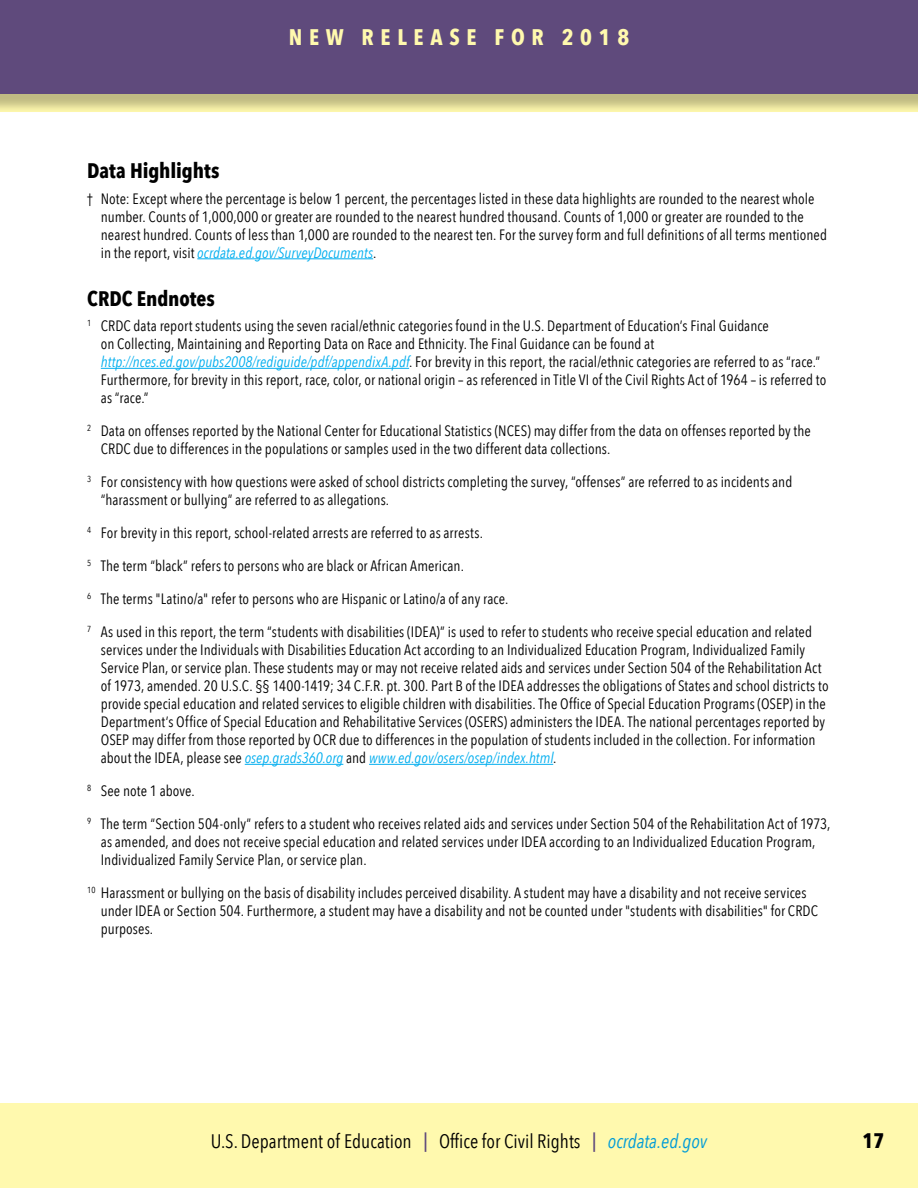
<style>
.page{position:relative;width:918px;height:1188px;background:#fff}
.page>*{position:absolute;margin:0;border:0;box-sizing:border-box;transform-origin:0 0}
.t1{font:700 22.5px "Avenir Next Condensed";letter-spacing:.3em;color:#fff9ae}
.t2{font:700 21px "Avenir Next Condensed";letter-spacing:-.005em;color:#000}
.t3{font:19.5px "Avenir Next Condensed";color:#000}
.t4{font:15px/18px "Avenir Next Condensed";letter-spacing:.005em;color:#000}
.s1{font-style:italic;color:#00aeef}
.s2{font-weight:500;color:#5f4a7c}
.s3{font-style:italic;color:#009cd7}
</style>
<div class="page">
<div style="left:0;top:1103px;width:918px;height:85px;background:#fff9ae"></div>
<div style="left:0;top:0;width:918px;height:113px;background:#000;opacity:.25"></div>
<div style="left:0;top:0;width:918px;height:94px;background:#5f4a7c"></div>
<hr style="left:369px;top:764px;width:184px;height:1px;background:#00aeef">
<hr style="left:245px;top:764px;width:98px;height:1px;background:#00aeef">
<hr style="left:101px;top:368px;width:308px;height:1px;background:#00aeef">
<hr style="left:197px;top:258px;width:176px;height:1px;background:#00aeef">
<h1 class="t1" style="left:289px;top:23px;width:342px">NEW RELEASE FOR 2018</h1>
<h4 class="t2" style="left:87px;top:158px;width:134px">Data Highlights</h4>
<p class="t4" style="left:101px;top:189px;width:728px;text-indent:-13px">† Note: Except where the percentage is below 1 percent, the percentages listed in these data highlights are rounded to the nearest whole number. Counts of 1,000,000 or greater are rounded to the nearest hundred thousand. Counts of 1,000 or greater are rounded to the nearest hundred. Counts of less than 1,000 are rounded to the nearest ten. For the survey form and full definitions of all terms mentioned in the report, visit <span class="s1">ocrdata.ed.gov/SurveyDocuments</span>.</p>
<h4 class="t2" style="left:87px;top:285px;width:129px">CRDC Endnotes</h4>
<p class="t4" style="left:101px;top:316px;width:727px;text-indent:-13px"><sup>1</sup> CRDC data report students using the seven racial/ethnic categories found in the U.S. Department of Education’s Final Guidance<br>on Collecting, Maintaining and Reporting Data on Race and Ethnicity. The Final Guidance can be found at <span class="s1">http://nces.ed.gov/pubs2008/rediguide/pdf/appendixA.pdf</span>. For brevity in this report, the racial/ethnic categories are referred to as “race.” Furthermore, for brevity in this report, race, color, or national origin – as referenced in Title VI of the Civil Rights Act of 1964 – is referred to as “race.”</p>
<p class="t4" style="left:101px;top:421px;width:712px;text-indent:-13px"><sup>2</sup> Data on offenses reported by the National Center for Educational Statistics (NCES) may differ from the data on offenses reported by the<br>CRDC due to differences in the populations or samples used in the two different data collections.</p>
<p class="t4" style="left:101px;top:472px;width:693px;text-indent:-13px"><sup>3</sup> For consistency with how questions were asked of school districts completing the survey, “offenses” are referred to as incidents and “harassment or bullying” are referred to as allegations.</p>
<p class="t4" style="left:87px;top:523px;width:397px"><sup>4</sup> For brevity in this report, school-related arrests are referred to as arrests.</p>
<p class="t4" style="left:87px;top:556px;width:378px"><sup>5</sup> The term “black” refers to persons who are black or African American.</p>
<p class="t4" style="left:87px;top:589px;width:423px"><sup>6</sup> The terms "Latino/a" refer to persons who are Hispanic or Latino/a of any race.</p>
<p class="t4" style="left:101px;top:622px;width:729px;text-indent:-13px"><sup>7</sup> As used in this report, the term “students with disabilities (IDEA)” is used to refer to students who receive special education and related services under the Individuals with Disabilities Education Act according to an Individualized Education Program, Individualized Family Service Plan, or service plan. These students may or may not receive related aids and services under Section 504 of the Rehabilitation Act of 1973, amended. 20 U.S.C. §§ 1400-1419; 34 C.F.R. pt. 300. Part B of the IDEA addresses the obligations of States and school districts to provide special education and related services to eligible children with disabilities. The Office of Special Education Programs (OSEP) in the Department’s Office of Special Education and Rehabilitative Services (OSERS) administers the IDEA. The national percentages reported by OSEP may differ from those reported by OCR due to differences in the population of students included in the collection. For information about the IDEA, please see <span class="s1">osep.grads360.org</span> and <span class="s1">www.ed.gov/osers/osep/index.html</span>.</p>
<p class="t4" style="left:87px;top:781px;width:109px"><sup>8</sup> See note 1 above.</p>
<p class="t4" style="left:101px;top:814px;width:731px;text-indent:-13px"><sup>9</sup> The term “Section 504-only” refers to a student who receives related aids and services under Section 504 of the Rehabilitation Act of 1973, as amended, and does not receive special education and related services under IDEA according to an Individualized Education Program,<br>Individualized Family Service Plan, or service plan.</p>
<p class="t4" style="left:101px;top:883px;width:719px;text-indent:-13px"><sup>10</sup> Harassment or bullying on the basis of disability includes perceived disability. A student may have a disability and not receive services under IDEA or Section 504. Furthermore, a student may have a disability and not be counted under "students with disabilities" for CRDC purposes.</p>
<h3 class="t3" style="left:211px;top:1125px;width:498px">U.S. Department of Education <span class="s2">|</span> Office for Civil Rights <span class="s2">|</span> <span class="s3">ocrdata.ed.gov</span></h3>
<h2 class="t2" style="left:863px;top:1127px;width:24px">17</h2>
</div>
